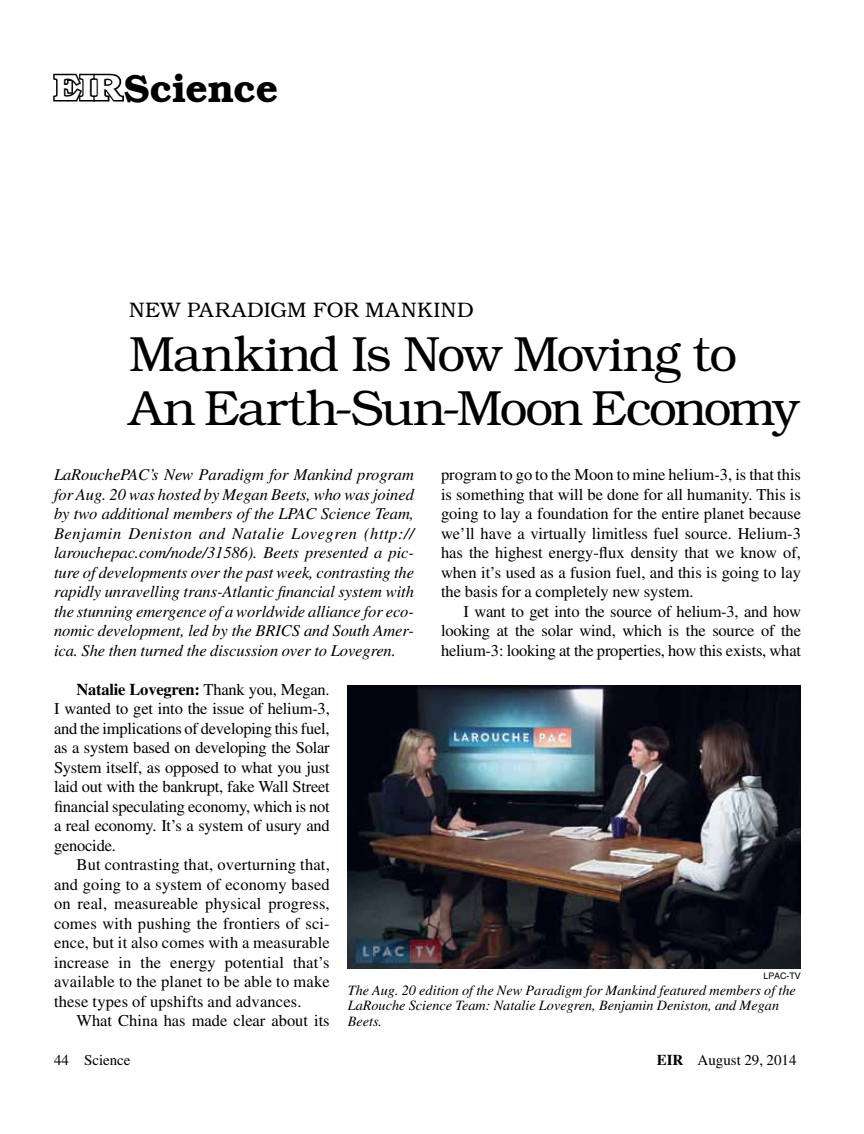
<style>
.page{position:relative;width:864px;height:1134px;background:#fff}
.page>*{position:absolute;margin:0;border:0;box-sizing:border-box;transform-origin:0 0}
.t1{font:300 49.5px/54px "Bookman";letter-spacing:-.035em;color:#000}
.t2{font:600 39px "Bookman";letter-spacing:-.01em;color:#000}
.t3{font:300 21px "Bookman";letter-spacing:.03em;color:#000}
.t4{font:16.5px/19.5px "Times";color:#000;text-align:justify}
.t5{font:italic 16.5px/19.5px "Times";letter-spacing:-.005em;color:#000;text-align:justify}
.t6{font:15px "Times";color:#000}
.t7{font:italic 14.25px/15.8px "Times";color:#000}
.t8{font:9px "Helvetica";color:#000}
.s1{font-size:36.3px;color:#fff}
.s2{font-weight:700}
</style>
<div class="page">
<svg style="left:53px;top:73px;width:71px;height:29px"></svg>
<img style="left:348px;top:685px;width:453px;height:283px">
<h2 class="t2" style="left:54px;top:65px;width:226px"><span class="s1">EIR</span>Science</h2>
<p class="t3" style="left:129px;top:297px;width:346px">NEW PARADIGM FOR MANKIND</p>
<h1 class="t1" style="left:129px;top:327px;width:672px">Mankind Is Now Moving to<br>An Earth-Sun-Moon Economy</h1>
<p class="t5" style="left:54px;top:465px;width:362px">LaRouchePAC’s New Paradigm for Mankind program for Aug. 20 was hosted by Megan Beets, who was joined by two additional members of the LPAC Science Team, Benjamin Deniston and Natalie Lovegren (http:// larouchepac.com/node/31586). Beets presented a pic&shy;ture of developments over the past week, contrasting the rapidly unravelling trans-Atlantic financial system with the stunning emergence of a worldwide alliance for eco&shy;nomic development, led by the BRICS and South Amer&shy;ica. She then turned the discussion over to Lovegren.</p>
<p class="t4" style="left:54px;top:679px;width:277px;text-indent:23px"><span class="s2">Natalie Lovegren:</span> Thank you, Megan.<br>I wanted to get into the issue of helium-3, and the implications of developing this fuel, as a system based on developing the Solar System itself, as opposed to what you just laid out with the bankrupt, fake Wall Street financial speculating economy, which is not a real economy. It’s a system of usury and genocide.</p>
<p class="t4" style="left:54px;top:855px;width:277px;text-indent:23px">But contrasting that, overturning that, and going to a system of economy based on real, measureable physical progress, comes with pushing the frontiers of sci&shy;ence, but it also comes with a measurable increase in the energy potential that’s available to the planet to be able to make these types of upshifts and advances.</p>
<p class="t4" style="left:77px;top:1011px;width:255px">What China has made clear about its</p>
<p class="t4" style="left:441px;top:465px;width:362px">program to go to the Moon to mine helium-3, is that this is something that will be done for all humanity. This is going to lay a foundation for the entire planet because we’ll have a virtually limitless fuel source. Helium-3 has the highest energy-flux density that we know of, when it’s used as a fusion fuel, and this is going to lay the basis for a completely new system.</p>
<p class="t4" style="left:441px;top:601px;width:362px;text-indent:23px">I want to get into the source of helium-3, and how looking at the solar wind, which is the source of the helium-3: looking at the properties, how this exists, what</p>
<p class="t8" style="left:764px;top:971px;width:39px">LPAC-TV</p>
<p class="t7" style="left:348px;top:982px;width:450px">The Aug. 20 edition of the New Paradigm for Mankind featured members of the<br>LaRouche Science Team: Natalie Lovegren, Benjamin Deniston, and Megan<br>Beets.</p>
<p class="t6" style="left:54px;top:1052px;width:78px">44 Science</p>
<p class="t6" style="left:657px;top:1052px;width:141px"><span class="s2">EIR</span> August 29, 2014</p>
</div>
